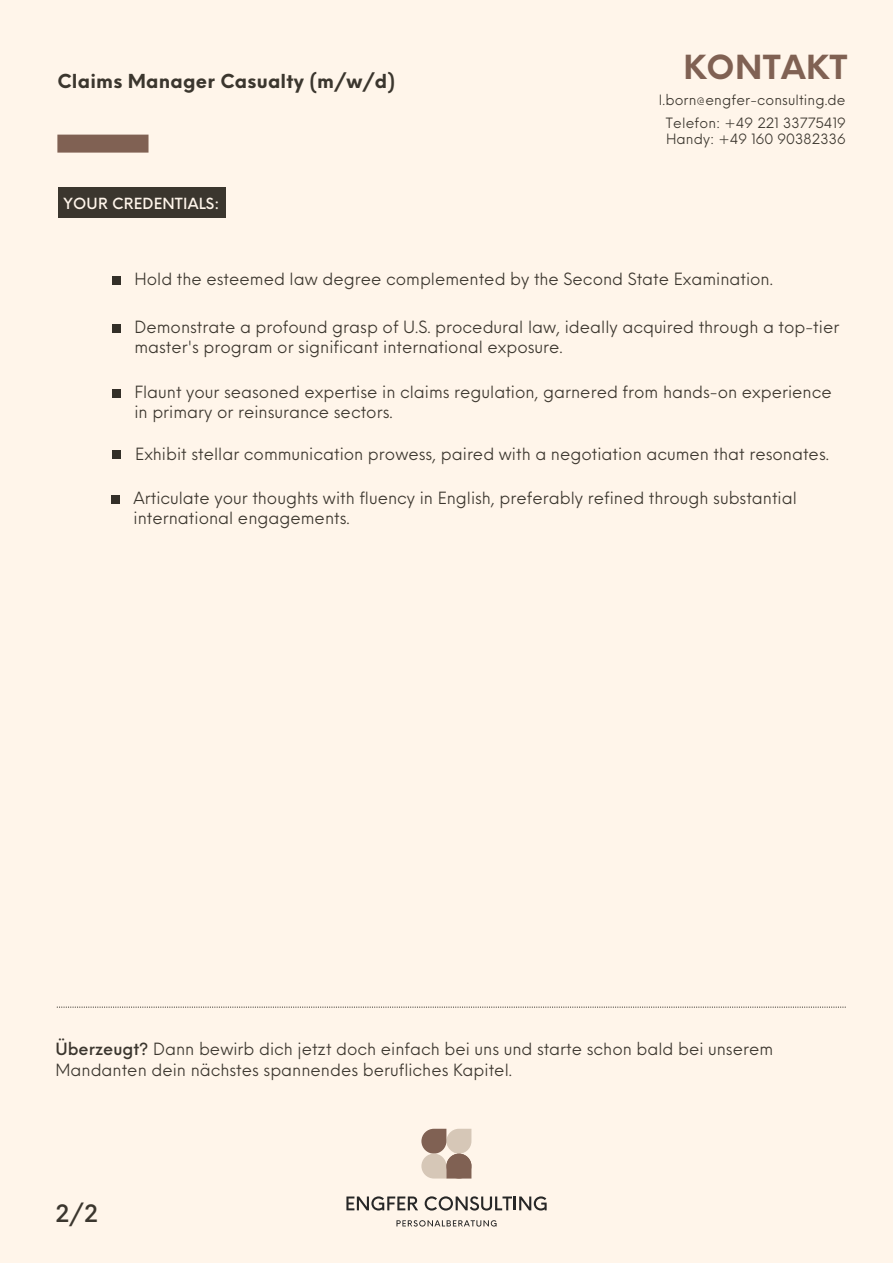
<style>
.page{position:relative;width:893px;height:1264px;background:#fff}
.page>*{position:absolute;margin:0;border:0;box-sizing:border-box;transform-origin:0 0}
.t1{font:700 32.4px "Neue Einstellung";letter-spacing:.01em;color:#806153}
.t2{font:500 23.4px "Neue Einstellung";color:#3b362e}
.t3{font:700 18.75px "Neue Einstellung";letter-spacing:.01em;color:#3b362e}
.t4{font:16.5px/20.2px "Neue Einstellung";color:#3b362e}
.t5{font:500 15px "Neue Einstellung";letter-spacing:.01em;color:#fff5ea}
.t6{font:13.8px "Neue Einstellung";letter-spacing:.01em;color:#3b362e}
.s1{font-weight:500}
</style>
<div class="page">
<div style="left:0;top:0;width:892px;height:1262px;background:#fff5ea"></div>
<div style="left:112px;top:276px;width:9px;height:9px;background:#332f28"></div>
<div style="left:112px;top:324px;width:9px;height:9px;background:#332f28"></div>
<div style="left:112px;top:389px;width:9px;height:9px;background:#332f28"></div>
<div style="left:112px;top:450px;width:9px;height:9px;background:#332f28"></div>
<div style="left:111px;top:495px;width:9px;height:9px;background:#332f28"></div>
<svg style="left:396px;top:1220px;width:100px;height:6px"></svg>
<svg style="left:346px;top:1196px;width:72px;height:14px"></svg>
<svg style="left:424px;top:1196px;width:122px;height:14px"></svg>
<svg style="left:421px;top:1128px;width:51px;height:50px;background:#b9a496"></svg>
<div style="left:58px;top:187px;width:167px;height:30px;background:#3b362e"></div>
<div style="left:57px;top:135px;width:91px;height:18px;background:#806153"></div>
<svg style="left:57px;top:1006px;width:788px;height:1px"></svg>
<p class="t3" style="left:57px;top:64px;width:339px">Claims Manager Casualty (m/w/d)</p>
<p class="t5" style="left:64px;top:190px;width:157px">YOUR CREDENTIALS:</p>
<p class="t1" style="left:683px;top:38px;width:165px">KONTAKT</p>
<p class="t6" style="left:658px;top:88px;width:188px">l.born@engfer-consulting.de</p>
<p class="t6" style="left:666px;top:110px;width:181px">Telefon: +49 221 33775419</p>
<p class="t6" style="left:666px;top:126px;width:181px">Handy: +49 160 90382336</p>
<p class="t4" style="left:134px;top:267px;width:640px">Hold the esteemed law degree complemented by the Second State Examination.</p>
<p class="t4" style="left:134px;top:315px;width:706px">Demonstrate a profound grasp of U.S. procedural law, ideally acquired through a top-tier master's program or significant international exposure.</p>
<p class="t4" style="left:134px;top:380px;width:698px">Flaunt your seasoned expertise in claims regulation, garnered from hands-on experience in primary or reinsurance sectors.</p>
<p class="t4" style="left:135px;top:442px;width:695px">Exhibit stellar communication prowess, paired with a negotiation acumen that resonates.</p>
<p class="t4" style="left:134px;top:486px;width:664px">Articulate your thoughts with fluency in English, preferably refined through substantial international engagements.</p>
<p class="t4" style="left:55px;top:1036px;width:719px;line-height:21.3px"><span class="s1">Überzeugt?</span> Dann bewirb dich jetzt doch einfach bei uns und starte schon bald bei unserem<br>Mandanten dein nächstes spannendes berufliches Kapitel.</p>
<p class="t2" style="left:55px;top:1192px;width:44px">2/2</p>
</div>
